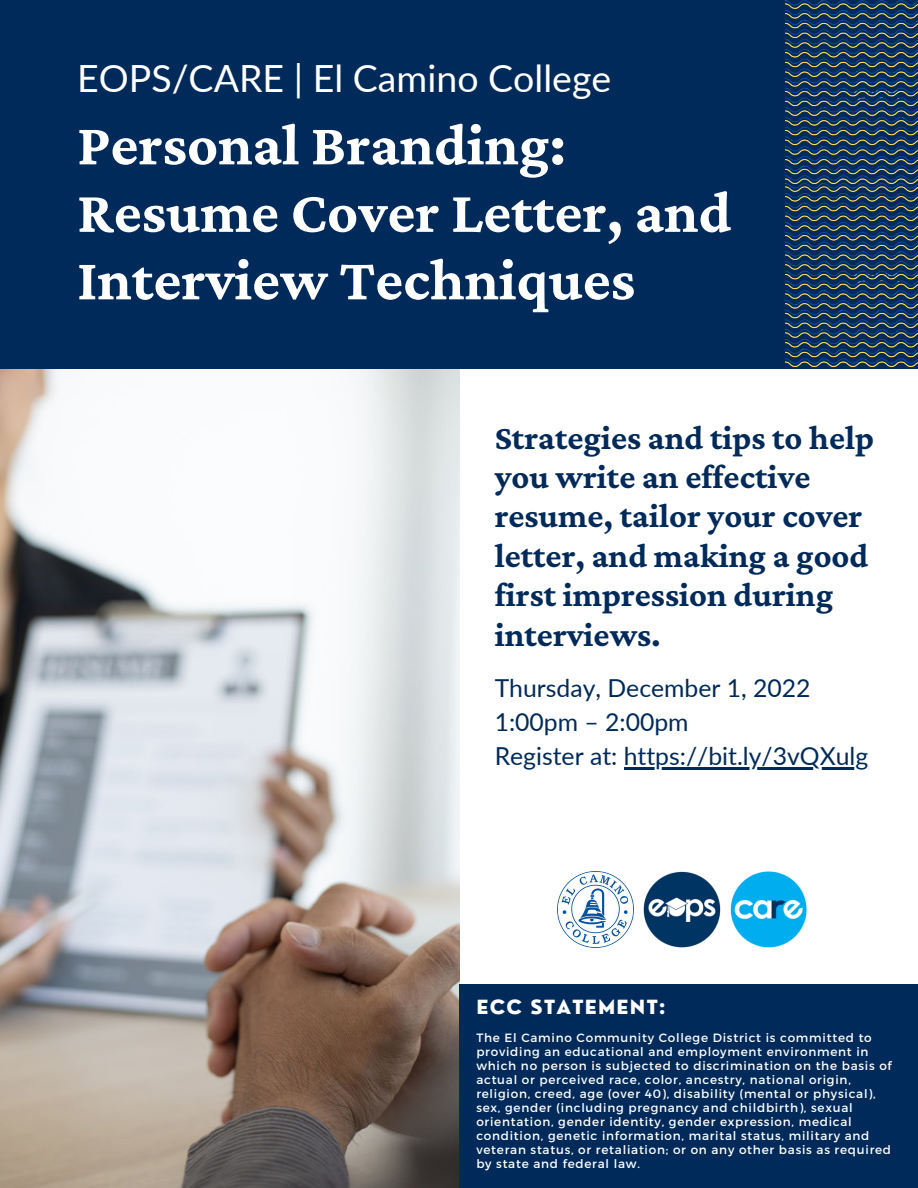
<style>
.page{position:relative;width:918px;height:1188px;background:#fff}
.page>*{position:absolute;margin:0;border:0;box-sizing:border-box;transform-origin:0 0}
.t1{font:700 60px/67.5px "Crimson Pro";color:#fff}
.t2{font:37.5px "Lato";color:#fff}
.t3{font:700 34.5px/39.3px "Crimson Pro";color:#002a5a}
.t4{font:24.75px/33.8px "Lato";color:#002a5a}
.t5{font:800 19.05px "Nourd";letter-spacing:.065em;color:#fff}
.t6{font:12px/14px "Montserrat";letter-spacing:.065em;color:#fff}
</style>
<div class="page">
<img style="left:0;top:369px;width:459px;height:819px">
<div style="left:0;top:0;width:918px;height:369px;background:#002a5a"></div>
<div style="left:459px;top:984px;width:459px;height:204px;background:#002a5a"></div>
<img style="left:786px;top:0;width:132px;height:367px">
<hr style="left:624px;top:767px;width:244px;height:2px;background:#002a5a">
<img style="left:644px;top:871px;width:76px;height:77px">
<img style="left:730px;top:871px;width:77px;height:77px">
<img style="left:557px;top:871px;width:77px;height:77px">
<h2 class="t2" style="left:77px;top:55px;width:536px">EOPS/CARE | El Camino College</h2>
<h1 class="t1" style="left:77px;top:110px;width:656px">Personal Branding:<br>Resume Cover Letter, and<br>Interview Techniques</h1>
<h3 class="t3" style="left:495px;top:417px;width:381px">Strategies and tips to help you write an effective resume, tailor your cover letter, and making a good first impression during interviews.</h3>
<h3 class="t4" style="left:495px;top:671px;width:375px">Thursday, December 1, 2022<br>1:00pm – 2:00pm<br>Register at: https://bit.ly/3vQXulg</h3>
<h3 class="t5" style="left:476px;top:994px;width:190px">ECC STATEMENT:</h3>
<p class="t6" style="left:476px;top:1030px;width:417px">The El Camino Community College District is committed to providing an educational and employment environment in which no person is subjected to discrimination on the basis of actual or perceived race, color, ancestry, national origin, religion, creed, age (over 40), disability (mental or physical), sex, gender (including pregnancy and childbirth), sexual orientation, gender identity, gender expression, medical condition, genetic information, marital status, military and veteran status, or retaliation; or on any other basis as required by state and federal law.</p>
</div>
